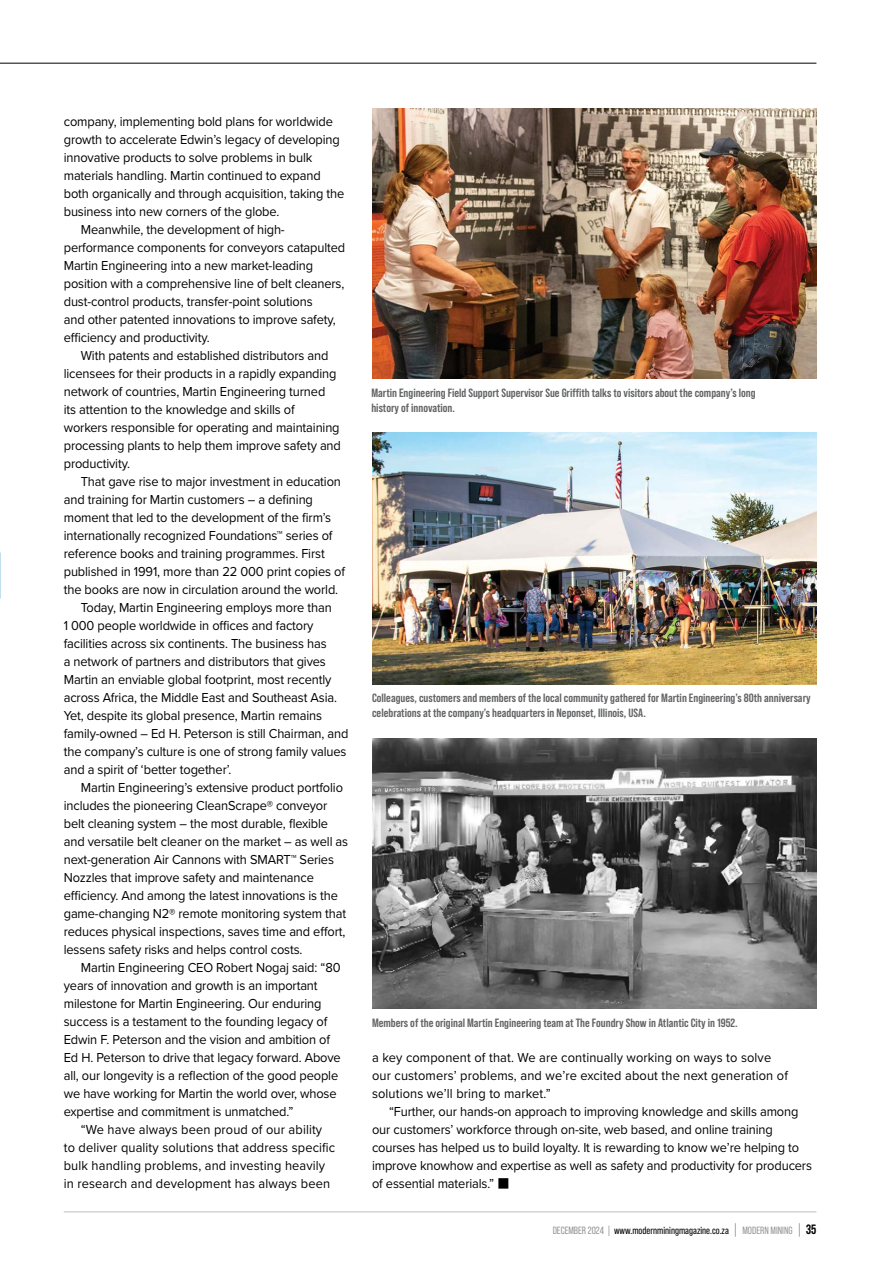
<style>
.page{position:relative;width:893px;height:1263px;background:#fff}
.page>*{position:absolute;margin:0;border:0;box-sizing:border-box;transform-origin:0 0}
.t1{font:13.5px/18px "Proxima Nova";letter-spacing:-.01em;color:#000;scale:.95 1}
.t2{font:13.5px/18px "Proxima Nova";letter-spacing:.01em;color:#000;scale:.95 1}
.t3{font:700 12px/15px "Bebas Neue Pro";color:#636466;scale:1.05 1}
.t4{font:10.5px "Bebas Neue Pro";color:#000}
.t5{font:10.5px "Bebas Neue Pro";color:#939598}
.s1{color:#939598}
.s2{font-weight:700;font-size:13.5px;color:#000}
</style>
<div class="page">
<hr style="left:64px;top:1211px;width:752px;height:1px;background:#bcbec0">
<hr style="left:0;top:63px;width:816px;height:1px;background:#000">
<img style="left:372px;top:108px;width:444px;height:270px">
<img style="left:372px;top:432px;width:444px;height:252px">
<img style="left:372px;top:738px;width:444px;height:270px">
<p class="t1" style="left:64px;top:112px;width:285px">company, implementing bold plans for worldwide</p>
<p class="t1" style="left:64px;top:130px;width:292px">growth to accelerate Edwin’s legacy of developing</p>
<p class="t1" style="left:64px;top:148px;width:263px">innovative products to solve problems in bulk</p>
<p class="t1" style="left:64px;top:166px;width:272px">materials handling. Martin continued to expand</p>
<p class="t1" style="left:64px;top:184px;width:297px">both organically and through acquisition, taking the</p>
<p class="t1" style="left:64px;top:202px;width:229px">business into new corners of the globe.</p>
<p class="t1" style="left:81px;top:220px;width:216px">Meanwhile, the development of high-</p>
<p class="t1" style="left:64px;top:238px;width:298px">performance components for conveyors catapulted</p>
<p class="t1" style="left:64px;top:256px;width:264px">Martin Engineering into a new market-leading</p>
<p class="t1" style="left:64px;top:274px;width:297px">position with a comprehensive line of belt cleaners,</p>
<p class="t1" style="left:64px;top:292px;width:263px">dust-control products, transfer-point solutions</p>
<p class="t1" style="left:64px;top:310px;width:288px">and other patented innovations to improve safety,</p>
<p class="t1" style="left:64px;top:328px;width:155px">efficiency and productivity.</p>
<p class="t1" style="left:81px;top:346px;width:262px">With patents and established distributors and</p>
<p class="t1" style="left:64px;top:364px;width:289px">licensees for their products in a rapidly expanding</p>
<p class="t1" style="left:64px;top:382px;width:277px">network of countries, Martin Engineering turned</p>
<p class="t1" style="left:64px;top:400px;width:245px">its attention to the knowledge and skills of</p>
<p class="t1" style="left:64px;top:418px;width:292px">workers responsible for operating and maintaining</p>
<p class="t1" style="left:64px;top:436px;width:293px">processing plants to help them improve safety and</p>
<p class="t1" style="left:64px;top:454px;width:71px">productivity.</p>
<p class="t1" style="left:81px;top:472px;width:275px">That gave rise to major investment in education</p>
<p class="t1" style="left:64px;top:490px;width:264px">and training for Martin customers – a defining</p>
<p class="t1" style="left:64px;top:508px;width:283px">moment that led to the development of the firm’s</p>
<p class="t1" style="left:64px;top:526px;width:284px">internationally recognized Foundations™ series of</p>
<p class="t1" style="left:64px;top:544px;width:276px">reference books and training programmes. First</p>
<p class="t1" style="left:64px;top:562px;width:297px">published in 1991, more than 22 000 print copies of</p>
<p class="t1" style="left:64px;top:580px;width:290px">the books are now in circulation around the world.</p>
<p class="t1" style="left:81px;top:598px;width:266px">Today, Martin Engineering employs more than</p>
<p class="t1" style="left:64px;top:616px;width:264px">1 000 people worldwide in offices and factory</p>
<p class="t1" style="left:64px;top:634px;width:278px">facilities across six continents. The business has</p>
<p class="t1" style="left:64px;top:652px;width:277px">a network of partners and distributors that gives</p>
<p class="t1" style="left:64px;top:670px;width:283px">Martin an enviable global footprint, most recently</p>
<p class="t1" style="left:64px;top:688px;width:289px">across Africa, the Middle East and Southeast Asia.</p>
<p class="t1" style="left:64px;top:706px;width:273px">Yet, despite its global presence, Martin remains</p>
<p class="t1" style="left:64px;top:724px;width:301px">family-owned – Ed H. Peterson is still Chairman, and</p>
<p class="t1" style="left:64px;top:742px;width:299px">the company’s culture is one of strong family values</p>
<p class="t1" style="left:64px;top:760px;width:178px">and a spirit of ‘better together’.</p>
<p class="t1" style="left:81px;top:778px;width:278px">Martin Engineering’s extensive product portfolio</p>
<p class="t1" style="left:64px;top:796px;width:279px">includes the pioneering CleanScrape® conveyor</p>
<p class="t1" style="left:64px;top:814px;width:280px">belt cleaning system – the most durable, flexible</p>
<p class="t1" style="left:64px;top:832px;width:301px">and versatile belt cleaner on the market – as well as</p>
<p class="t1" style="left:64px;top:850px;width:286px">next-generation Air Cannons with SMART™ Series</p>
<p class="t1" style="left:64px;top:868px;width:265px">Nozzles that improve safety and maintenance</p>
<p class="t1" style="left:64px;top:886px;width:290px">efficiency. And among the latest innovations is the</p>
<p class="t1" style="left:64px;top:904px;width:299px">game-changing N2® remote monitoring system that</p>
<p class="t1" style="left:64px;top:922px;width:298px">reduces physical inspections, saves time and effort,</p>
<p class="t1" style="left:64px;top:940px;width:253px">lessens safety risks and helps control costs.</p>
<p class="t1" style="left:81px;top:958px;width:275px">Martin Engineering CEO Robert Nogaj said: “80</p>
<p class="t1" style="left:64px;top:976px;width:269px">years of innovation and growth is an important</p>
<p class="t1" style="left:64px;top:994px;width:273px">milestone for Martin Engineering. Our enduring</p>
<p class="t1" style="left:64px;top:1012px;width:279px">success is a testament to the founding legacy of</p>
<p class="t1" style="left:64px;top:1030px;width:282px">Edwin F. Peterson and the vision and ambition of</p>
<p class="t1" style="left:64px;top:1048px;width:293px">Ed H. Peterson to drive that legacy forward. Above</p>
<p class="t1" style="left:64px;top:1066px;width:290px">all, our longevity is a reflection of the good people</p>
<p class="t1" style="left:64px;top:1084px;width:289px">we have working for Martin the world over, whose</p>
<p class="t1" style="left:64px;top:1102px;width:243px">expertise and commitment is unmatched.”</p>
<p class="t2" style="left:81px;top:1120px;width:256px">“We have always been proud of our ability</p>
<p class="t2" style="left:64px;top:1138px;width:287px">to deliver quality solutions that address specific</p>
<p class="t2" style="left:64px;top:1156px;width:277px">bulk handling problems, and investing heavily</p>
<p class="t2" style="left:64px;top:1174px;width:282px">in research and development has always been</p>
<p class="t3" style="left:371px;top:385px;width:367px">Martin Engineering Field Support Supervisor Sue Griffith talks to visitors about the company’s long history of innovation.</p>
<p class="t3" style="left:372px;top:690px;width:419px">Colleagues, customers and members of the local community gathered for Martin Engineering’s 80th anniversary celebrations at the company’s headquarters in Neponset, Illinois, USA.</p>
<p class="t3" style="left:372px;top:1015px;width:350px">Members of the original Martin Engineering team at The Foundry Show in Atlantic City in 1952.</p>
<p class="t2" style="left:372px;top:1048px;width:439px">a key component of that. We are continually working on ways to solve our customers’ problems, and we’re excited about the next generation of solutions we’ll bring to market.”</p>
<p class="t1" style="left:372px;top:1102px;width:465px;text-indent:17px">“Further, our hands-on approach to improving knowledge and skills among our customers’ workforce through on-site, web based, and online training courses has helped us to build loyalty. It is rewarding to know we’re helping to improve knowhow and expertise as well as safety and productivity for producers of essential materials.” ■</p>
<p class="t4" style="left:553px;top:1224px;width:178px"><span class="s1">DECEMBER 2024 |</span> www.modernminingmagazine.co.za</p>
<p class="t5" style="left:742px;top:1224px;width:76px">MODERN MINING <span class="s2">35</span></p>
</div>
